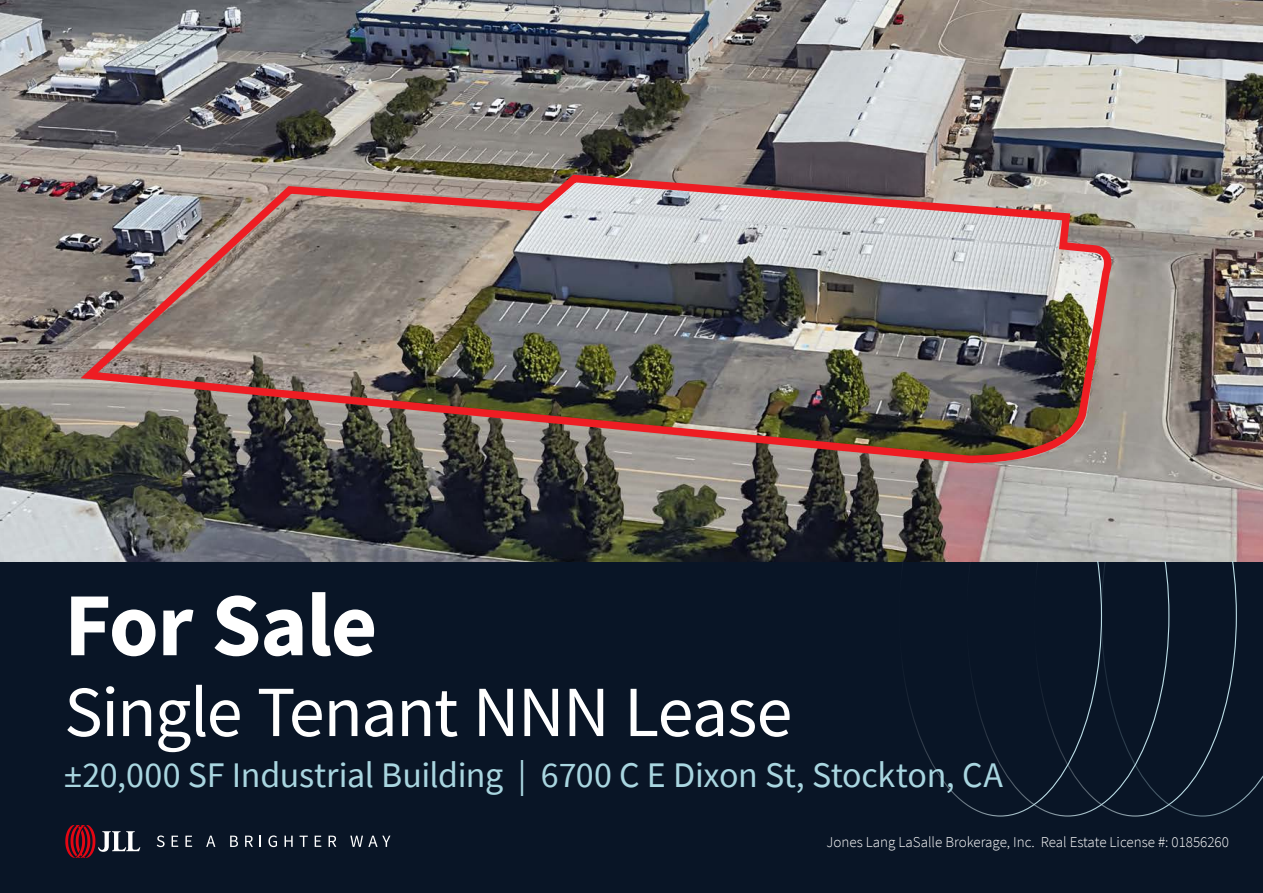
<style>
.page{position:relative;width:1263px;height:893px;background:#091526}
.page>*{position:absolute;margin:0;border:0;box-sizing:border-box;transform-origin:0 0}
.Heading_-_60pt{font:700 90px "Source Sans Pro";letter-spacing:-.015em;color:#fff}
.Heading_-_60pt-2{font:72px "Source Sans Pro";letter-spacing:-.02em;color:#fff}
.Heading_-_24pt{font:36px "Source Sans Pro";letter-spacing:-.01em;color:#a9d6e0}
.Footer_text__can_be_8_or_10pt{font:300 15px "Source Sans Pro";color:#fff}
</style>
<div class="page">
<img style="left:0;top:0;width:1263px;height:561px">
<svg style="left:1169px;top:561px;width:68px;height:256px"></svg>
<svg style="left:1102px;top:561px;width:67px;height:256px"></svg>
<svg style="left:899px;top:561px;width:203px;height:256px"></svg>
<img style="left:72px;top:171px;width:1042px;height:296px">
<svg style="left:157px;top:835px;width:8px;height:12px"></svg>
<svg style="left:172px;top:836px;width:6px;height:11px"></svg>
<svg style="left:185px;top:836px;width:7px;height:11px"></svg>
<svg style="left:206px;top:836px;width:9px;height:11px"></svg>
<svg style="left:230px;top:836px;width:8px;height:11px"></svg>
<svg style="left:245px;top:836px;width:8px;height:11px"></svg>
<svg style="left:268px;top:835px;width:9px;height:12px"></svg>
<svg style="left:285px;top:836px;width:8px;height:11px"></svg>
<svg style="left:300px;top:836px;width:8px;height:11px"></svg>
<svg style="left:315px;top:836px;width:6px;height:11px"></svg>
<svg style="left:329px;top:836px;width:7px;height:11px"></svg>
<svg style="left:350px;top:836px;width:40px;height:11px"></svg>
<svg style="left:65px;top:825px;width:75px;height:32px"></svg>
<p class="Heading_-_60pt" style="left:64px;top:564px;width:315px">For Sale</p>
<p class="Heading_-_60pt-2" style="left:64px;top:666px;width:730px">Single Tenant NNN Lease</p>
<p class="Heading_-_24pt" style="left:64px;top:752px;width:940px">±20,000 SF Industrial Building | 6700 C E Dixon St, Stockton, CA</p>
<p class="Footer_text__can_be_8_or_10pt" style="left:826px;top:833px;width:404px">Jones Lang LaSalle Brokerage, Inc. Real Estate License #: 01856260</p>
</div>
